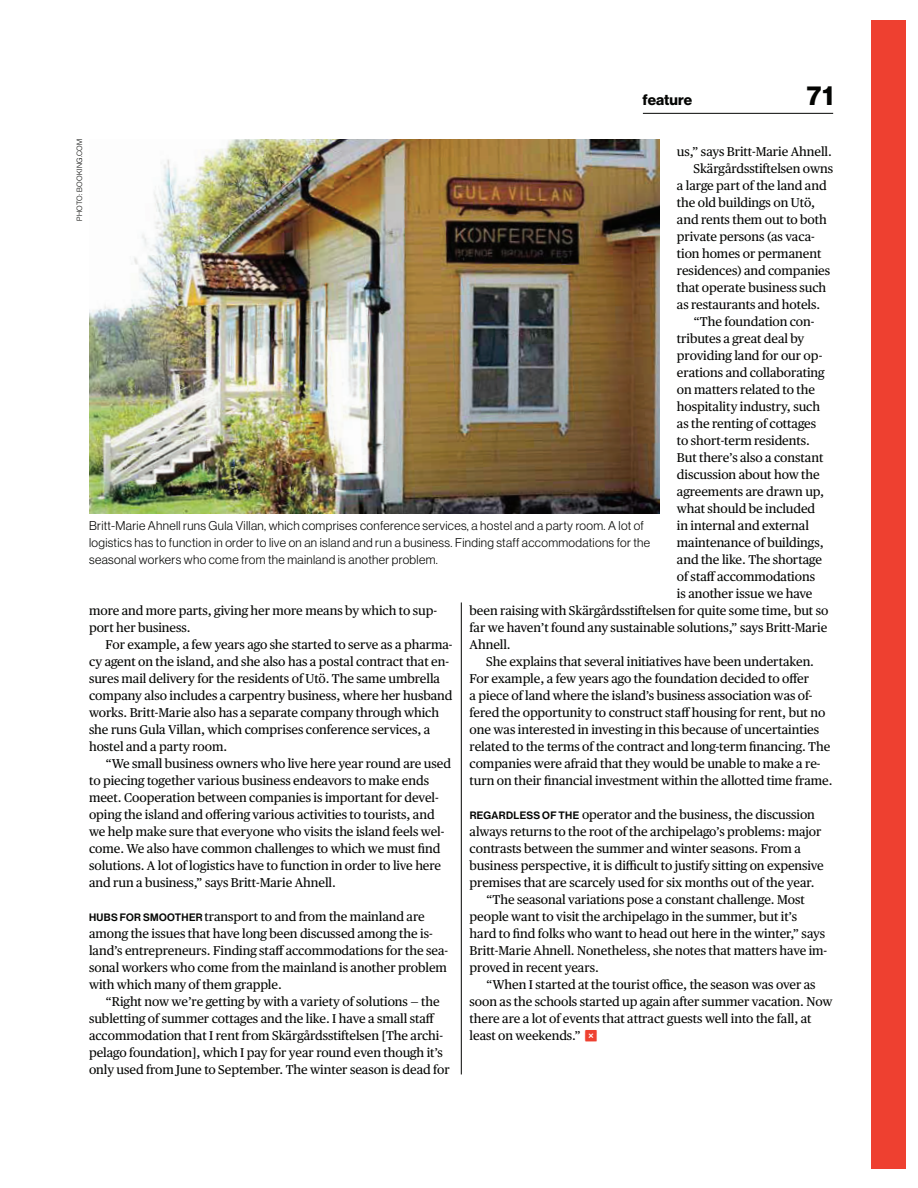
<style>
.page{position:relative;width:918px;height:1188px;background:#fff}
.page>*{position:absolute;margin:0;border:0;box-sizing:border-box;transform-origin:0 0}
.t1{font:27px "N Haas Grotesk DS Pro 75 Bd";color:#040503}
.t2{font:15px "N Haas Grotesk DS Pro 75 Bd";color:#040503}
.t3{font:12.75px/17px "Publico Text";letter-spacing:-.005em;color:#040503}
.t4{font:12.45px/17px "N Haas Grotesk DS Pro 45 Lt";letter-spacing:.025em;color:#040503}
.t5{font:7.5px "N Haas Grotesk DS Pro 45 Lt";letter-spacing:.045em;color:#040503}
.s1{font-family:"N Haas Grotesk DS Pro 65 Md";font-size:10.5px}
.s2{font-family:"P22 Toy Box Blocks Solid";font-size:18px;color:#ee4030}
</style>
<div class="page">
<hr style="left:643px;top:113px;width:190px;height:1px;background:#040503">
<hr style="left:461px;top:603px;width:1px;height:471px;background:#040503">
<div style="left:871px;top:20px;width:34px;height:1148px;background:#ee4030"></div>
<img style="left:89px;top:139px;width:571px;height:374px">
<p class="t2" style="left:643px;top:94px;width:51px">feature</p>
<h1 class="t1" style="left:807px;top:86px;width:28px">71</h1>
<p class="t5" style="left:77px;top:221px;width:83px;rotate:-90deg">PHOTO: BOOKING.COM</p>
<p class="t3" style="left:677px;top:144px;width:156px">us,” says Britt-Marie Ahnell.</p>
<p class="t3" style="left:693px;top:161px;width:141px">Skärgårdsstiftelsen owns</p>
<p class="t3" style="left:677px;top:178px;width:151px">a large part of the land and</p>
<p class="t3" style="left:677px;top:195px;width:140px">the old buildings on Utö,</p>
<p class="t3" style="left:677px;top:212px;width:151px">and rents them out to both</p>
<p class="t3" style="left:677px;top:229px;width:139px">private persons (as vaca-</p>
<p class="t3" style="left:677px;top:246px;width:146px">tion homes or permanent</p>
<p class="t3" style="left:677px;top:263px;width:155px">residences) and companies</p>
<p class="t3" style="left:677px;top:280px;width:151px">that operate business such</p>
<p class="t3" style="left:677px;top:297px;width:145px">as restaurants and hotels.</p>
<p class="t3" style="left:693px;top:314px;width:123px">“The foundation con-</p>
<p class="t3" style="left:677px;top:331px;width:129px">tributes a great deal by</p>
<p class="t3" style="left:677px;top:348px;width:147px">providing land for our op-</p>
<p class="t3" style="left:677px;top:365px;width:149px">erations and collaborating</p>
<p class="t3" style="left:677px;top:382px;width:140px">on matters related to the</p>
<p class="t3" style="left:677px;top:399px;width:145px">hospitality industry, such</p>
<p class="t3" style="left:677px;top:416px;width:141px">as the renting of cottages</p>
<p class="t3" style="left:677px;top:433px;width:134px">to short-term residents.</p>
<p class="t3" style="left:677px;top:450px;width:148px">But there’s also a constant</p>
<p class="t3" style="left:677px;top:467px;width:144px">discussion about how the</p>
<p class="t3" style="left:677px;top:484px;width:149px">agreements are drawn up,</p>
<p class="t3" style="left:677px;top:501px;width:140px">what should be included</p>
<p class="t3" style="left:677px;top:518px;width:134px">in internal and external</p>
<p class="t3" style="left:677px;top:535px;width:148px">maintenance of buildings,</p>
<p class="t3" style="left:677px;top:552px;width:147px">and the like. The shortage</p>
<p class="t3" style="left:677px;top:569px;width:140px">of staff accommodations</p>
<p class="t3" style="left:677px;top:586px;width:137px">is another issue we have</p>
<p class="t3" style="left:470px;top:603px;width:360px">been raising with Skärgårdsstiftelsen for quite some time, but so</p>
<p class="t3" style="left:470px;top:620px;width:359px">far we haven’t found any sustainable solutions,” says Britt-Marie</p>
<p class="t3" style="left:470px;top:637px;width:43px">Ahnell.</p>
<p class="t3" style="left:486px;top:654px;width:329px">She explains that several initiatives have been undertaken.</p>
<p class="t3" style="left:470px;top:671px;width:341px">For example, a few years ago the foundation decided to offer</p>
<p class="t3" style="left:470px;top:688px;width:344px">a piece of land where the island’s business association was of-</p>
<p class="t3" style="left:470px;top:705px;width:357px">fered the opportunity to construct staff housing for rent, but no</p>
<p class="t3" style="left:470px;top:722px;width:351px">one was interested in investing in this because of uncertainties</p>
<p class="t3" style="left:470px;top:739px;width:362px">related to the terms of the contract and long-term financing. The</p>
<p class="t3" style="left:470px;top:756px;width:352px">companies were afraid that they would be unable to make a re-</p>
<p class="t3" style="left:470px;top:773px;width:364px">turn on their financial investment within the allotted time frame.</p>
<p class="t3" style="left:470px;top:807px;width:347px"><span class="s1">REGARDLESS OF THE</span> operator and the business, the discussion</p>
<p class="t3" style="left:470px;top:824px;width:353px">always returns to the root of the archipelago’s problems: major</p>
<p class="t3" style="left:470px;top:841px;width:333px">contrasts between the summer and winter seasons. From a</p>
<p class="t3" style="left:470px;top:858px;width:356px">business perspective, it is difficult to justify sitting on expensive</p>
<p class="t3" style="left:470px;top:875px;width:346px">premises that are scarcely used for six months out of the year.</p>
<p class="t3" style="left:486px;top:892px;width:320px">“The seasonal variations pose a constant challenge. Most</p>
<p class="t3" style="left:470px;top:909px;width:329px">people want to visit the archipelago in the summer, but it’s</p>
<p class="t3" style="left:470px;top:926px;width:357px">hard to find folks who want to head out here in the winter,” says</p>
<p class="t3" style="left:470px;top:943px;width:359px">Britt-Marie Ahnell. Nonetheless, she notes that matters have im-</p>
<p class="t3" style="left:470px;top:961px;width:131px">proved in recent years.</p>
<p class="t3" style="left:486px;top:978px;width:331px">“When I started at the tourist office, the season was over as</p>
<p class="t3" style="left:470px;top:995px;width:364px">soon as the schools started up again after summer vacation. Now</p>
<p class="t3" style="left:470px;top:1012px;width:343px">there are a lot of events that attract guests well into the fall, at</p>
<p class="t3" style="left:470px;top:1029px;width:131px">least on weekends.” <span class="s2">≈</span></p>
<p class="t4" style="left:89px;top:518px;width:563px">Britt-Marie Ahnell runs Gula Villan, which comprises conference services, a hostel and a party room. A lot of logistics has to function in order to live on an island and run a business. Finding staff accommodations for the seasonal workers who come from the mainland is another problem.</p>
<p class="t3" style="left:89px;top:603px;width:350px">more and more parts, giving her more means by which to sup&shy;port her business.</p>
<p class="t3" style="left:89px;top:637px;width:365px;text-indent:16px">For example, a few years ago she started to serve as a pharma&shy;cy agent on the island, and she also has a postal contract that en&shy;sures mail delivery for the residents of Utö. The same umbrella company also includes a carpentry business, where her husband works. Britt-Marie also has a separate company through which she runs Gula Villan, which comprises conference services, a hostel and a party room.</p>
<p class="t3" style="left:89px;top:756px;width:363px;text-indent:16px">“We small business owners who live here year round are used to piecing together various business endeavors to make ends meet. Cooperation between companies is important for devel&shy;oping the island and offering various activities to tourists, and we help make sure that everyone who visits the island feels wel&shy;come. We also have common challenges to which we must find solutions. A lot of logistics have to function in order to live here and run a business,” says Britt-Marie Ahnell.</p>
<p class="t3" style="left:89px;top:909px;width:361px"><span class="s1">HUBS FOR SMOOTHER</span> transport to and from the mainland are among the issues that have long been discussed among the is&shy;land’s entrepreneurs. Finding staff accommodations for the sea&shy;sonal workers who come from the mainland is another problem with which many of them grapple.</p>
<p class="t3" style="left:89px;top:995px;width:362px;text-indent:16px">“Right now we’re getting by with a variety of solutions — the subletting of summer cottages and the like. I have a small staff accommodation that I rent from Skärgårdsstiftelsen [The archi&shy;pelago foundation], which I pay for year round even though it’s only used from June to September. The winter season is dead for</p>
</div>
